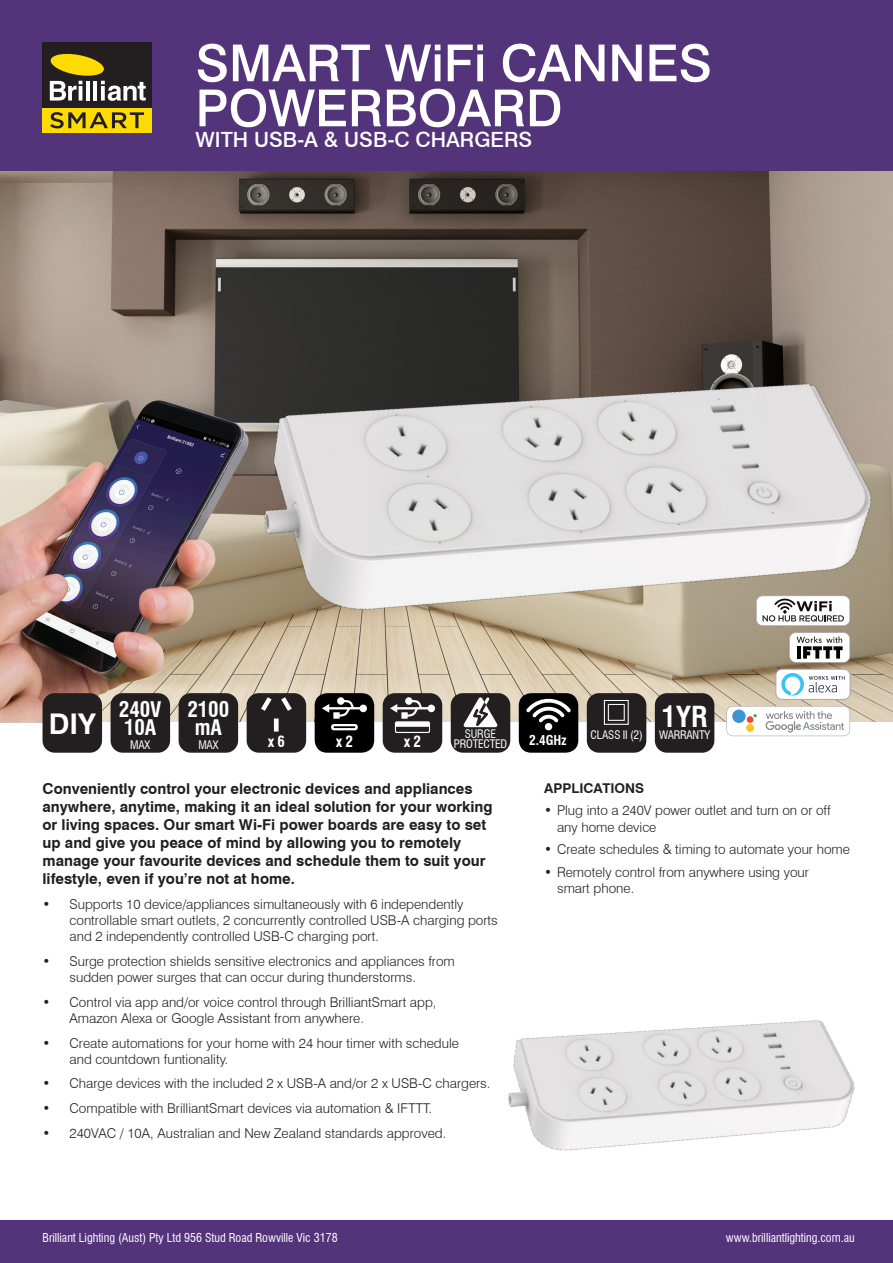
<style>
.page{position:relative;width:893px;height:1263px;background:#fff}
.page>*{position:absolute;margin:0;border:0;box-sizing:border-box;transform-origin:0 0}
.t1{font:500 51px/45px "Swiss 721 BT";color:#fff}
.Icon_main{font:700 28.5px "Swiss 721 BT";color:#fff}
.Icon_main-2{font:700 condensed 28.35px "Swiss 721 BT";color:#fff}
.t2{font:500 21px "Swiss 721 BT";color:#fff}
.Icon_main-3{font:700 condensed 21px "Swiss 721 BT";letter-spacing:-.005em;color:#fff}
.body_text{font:700 15px/18px "Swiss 721 BT";color:#231f20}
.icon_2nd{font:700 condensed 15px "Swiss 721 BT";color:#fff}
.t3{font:300 13.5px/16.2px "Swiss 721 BT";color:#231f20}
.features_bullets{font:700 13.5px "Swiss 721 BT";color:#231f20}
.t4{font:700 condensed 13.2px "Swiss 721 BT";color:#fff}
.t5{font:condensed 12px "Swiss 721 BT";color:#fff}
.icon_2nd-2{font:condensed 11.55px/9.8px "Swiss 721 BT";letter-spacing:-.02em;color:#fff;text-align:center}
</style>
<div class="page">
<img style="left:0;top:170px;width:893px;height:552px">
<div style="left:0;top:0;width:893px;height:170px;background:#53347b"></div>
<div style="left:0;top:1220px;width:893px;height:43px;background:#53347b"></div>
<img style="left:264px;top:364px;width:617px;height:253px">
<img style="left:508px;top:1020px;width:347px;height:131px">
<svg style="left:756px;top:596px;width:94px;height:30px"></svg>
<svg style="left:789px;top:632px;width:61px;height:31px"></svg>
<div style="left:776px;top:669px;width:74px;height:30px;background:#fff;border-radius:6px"></div>
<div style="left:776px;top:669px;width:74px;height:31px;border:1px solid #a6a8ab;border-radius:6px"></div>
<svg style="left:781px;top:673px;width:64px;height:23px"></svg>
<svg style="left:726px;top:706px;width:124px;height:30px"></svg>
<div style="left:747px;top:716px;width:6px;height:7px;background:#ef4636;border-radius:50%"></div>
<div style="left:746px;top:724px;width:8px;height:8px;background:#fdc215;border-radius:50%"></div>
<div style="left:732px;top:709px;width:14px;height:14px;background:#3d94d0;border-radius:50%"></div>
<div style="left:43px;top:108px;width:109px;height:25px;background:#ffdc01"></div>
<svg style="left:50px;top:112px;width:94px;height:16px"></svg>
<div style="left:43px;top:43px;width:109px;height:65px;background:#231f20"></div>
<svg style="left:50px;top:53px;width:96px;height:48px"></svg>
<img style="left:0;top:400px;width:251px;height:323px">
<div style="left:43px;top:693px;width:59px;height:60px;background:#231f20;border-radius:12px"></div>
<div style="left:655px;top:693px;width:59px;height:60px;background:#231f20;border-radius:12px"></div>
<div style="left:587px;top:693px;width:59px;height:60px;background:#231f20;border-radius:12px"></div>
<div style="left:604px;top:700px;width:25px;height:25px;border:1px solid #fff"></div>
<div style="left:608px;top:704px;width:17px;height:17px;border:1px solid #fff"></div>
<div style="left:111px;top:693px;width:59px;height:60px;background:#231f20;border-radius:12px"></div>
<div style="left:315px;top:693px;width:59px;height:60px;background:#000;border-radius:13px"></div>
<svg style="left:322px;top:697px;width:45px;height:33px"></svg>
<div style="left:383px;top:693px;width:59px;height:60px;background:#231f20;border-radius:12px"></div>
<svg style="left:390px;top:697px;width:45px;height:36px"></svg>
<div style="left:519px;top:693px;width:59px;height:60px;background:#000;border-radius:13px"></div>
<div style="left:545px;top:723px;width:7px;height:7px;background:#fff;border-radius:50%"></div>
<svg style="left:526px;top:698px;width:45px;height:24px"></svg>
<div style="left:179px;top:693px;width:59px;height:60px;background:#231f20;border-radius:12px"></div>
<div style="left:247px;top:693px;width:59px;height:60px;background:#231f20;border-radius:12px"></div>
<hr style="left:274px;top:719px;width:4px;height:12px;background:#fff">
<svg style="left:281px;top:697px;width:11px;height:14px"></svg>
<svg style="left:261px;top:697px;width:11px;height:14px"></svg>
<div style="left:451px;top:693px;width:59px;height:60px;background:#231f20;border-radius:12px"></div>
<svg style="left:463px;top:697px;width:35px;height:31px"></svg>
<p class="t1" style="left:196px;top:40px;width:518px">SMART WiFi CANNES<br>POWERBOARD</p>
<p class="t2" style="left:196px;top:127px;width:338px">WITH USB-A &amp; USB-C CHARGERS</p>
<p class="Icon_main-3" style="left:119px;top:696px;width:44px">240V</p>
<p class="Icon_main-3" style="left:124px;top:715px;width:34px">10A</p>
<p class="icon_2nd-2" style="left:130px;top:740px;width:22px">MAX</p>
<p class="icon_2nd-2" style="left:198px;top:740px;width:22px">MAX</p>
<p class="icon_2nd" style="left:336px;top:733px;width:19px">x 2</p>
<p class="icon_2nd" style="left:404px;top:733px;width:19px">x 2</p>
<p class="t4" style="left:529px;top:732px;width:39px">2.4GHz</p>
<p class="Icon_main-3" style="left:188px;top:696px;width:43px">2100</p>
<p class="Icon_main-3" style="left:195px;top:715px;width:29px">mA</p>
<p class="Icon_main" style="left:49px;top:706px;width:48px">DIY</p>
<p class="Icon_main-2" style="left:662px;top:699px;width:47px">1YR</p>
<p class="icon_2nd-2" style="left:590px;top:730px;width:54px">CLASS II (2)</p>
<p class="icon_2nd-2" style="left:659px;top:730px;width:53px">WARRANTY</p>
<p class="icon_2nd" style="left:268px;top:733px;width:19px">x 6</p>
<p class="icon_2nd-2" style="left:454px;top:729px;width:55px">SURGE<br>PROTECTED</p>
<p class="body_text" style="left:43px;top:779px;width:452px">Conveniently control your electronic devices and appliances anywhere, anytime, making it an ideal solution for your working or living spaces. Our smart Wi-Fi power boards are easy to set up and give you peace of mind by allowing you to remotely manage your favourite devices and schedule them to suit your lifestyle, even if you’re not at home.</p>
<p class="t3" style="left:70px;top:895px;width:430px;text-indent:-27px">• Supports 10 device/appliances simultaneously with 6 independently controllable smart outlets, 2 concurrently controlled USB-A charging ports and 2 independently controlled USB-C charging port.</p>
<p class="t3" style="left:70px;top:953px;width:387px;text-indent:-27px">• Surge protection shields sensitive electronics and appliances from sudden power surges that can occur during thunderstorms.</p>
<p class="t3" style="left:70px;top:993px;width:368px;text-indent:-27px">• Control via app and/or voice control through BrilliantSmart app,<br>Amazon Alexa or Google Assistant from anywhere.</p>
<p class="t3" style="left:70px;top:1034px;width:391px;text-indent:-27px">• Create automations for your home with 24 hour timer with schedule and countdown funtionality.</p>
<p class="t3" style="left:43px;top:1075px;width:449px">• Charge devices with the included 2 x USB-A and/or 2 x USB-C chargers.</p>
<p class="t3" style="left:43px;top:1100px;width:391px">• Compatible with BrilliantSmart devices via automation &amp; IFTTT.</p>
<p class="t3" style="left:43px;top:1125px;width:405px">• 240VAC / 10A, Australian and New Zealand standards approved.</p>
<p class="features_bullets" style="left:544px;top:780px;width:101px">APPLICATIONS</p>
<p class="t3" style="left:557px;top:802px;width:275px;text-indent:-13px">• Plug into a 240V power outlet and turn on or off any home device</p>
<p class="t3" style="left:544px;top:841px;width:307px">• Create schedules &amp; timing to automate your home</p>
<p class="t3" style="left:557px;top:864px;width:253px;text-indent:-13px">• Remotely control from anywhere using your smart phone.</p>
<p class="t5" style="left:43px;top:1231px;width:297px">Brilliant Lighting (Aust) Pty Ltd 956 Stud Road Rowville Vic 3178</p>
<p class="t5" style="left:726px;top:1231px;width:130px">www.brilliantlighting.com.au</p>
</div>
